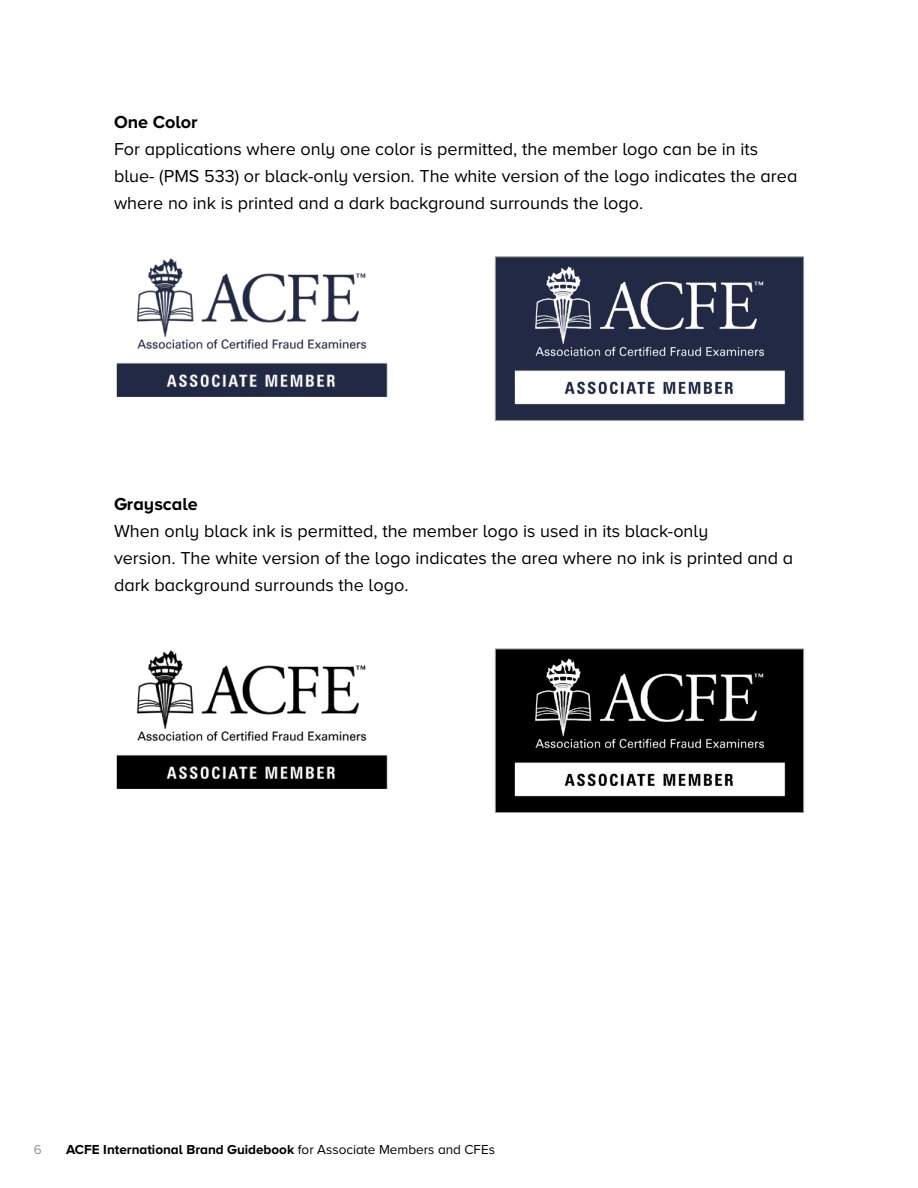
<style>
.page{position:relative;width:918px;height:1188px;background:#fff}
.page>*{position:absolute;margin:0;border:0;box-sizing:border-box;transform-origin:0 0}
.t1{font:18px/27px "Proxima Nova A";color:#000}
.t2{font:700 18px "Proxima Nova A";color:#000}
.t3{font:700 13.5px "Proxima Nova A";color:#000}
.t4{font:13.5px "Proxima Nova A";color:#939598}
.s1{font-weight:400}
</style>
<div class="page">
<img style="left:116px;top:258px;width:272px;height:138px">
<img style="left:116px;top:650px;width:272px;height:139px">
<div style="left:495px;top:256px;width:309px;height:165px;background:#212944;border:1px solid #939598"></div>
<div style="left:495px;top:649px;width:309px;height:164px;background:#000;border:1px solid #939598"></div>
<img style="left:514px;top:266px;width:272px;height:138px">
<img style="left:514px;top:658px;width:272px;height:138px">
<p class="t2" style="left:114px;top:112px;width:85px">One Color</p>
<p class="t1" style="left:114px;top:135px;width:685px">For applications where only one color is permitted, the member logo can be in its blue- (PMS 533) or black-only version. The white version of the logo indicates the area where no ink is printed and a dark background surrounds the logo.</p>
<p class="t2" style="left:114px;top:494px;width:85px">Grayscale</p>
<p class="t1" style="left:114px;top:517px;width:681px">When only black ink is permitted, the member logo is used in its black-only<br>version. The white version of the logo indicates the area where no ink is printed and a dark background surrounds the logo.</p>
<p class="t4" style="left:34px;top:1142px;width:9px">6</p>
<p class="t3" style="left:66px;top:1142px;width:430px">ACFE International Brand Guidebook <span class="s1">for Associate Members and CFEs</span></p>
</div>
